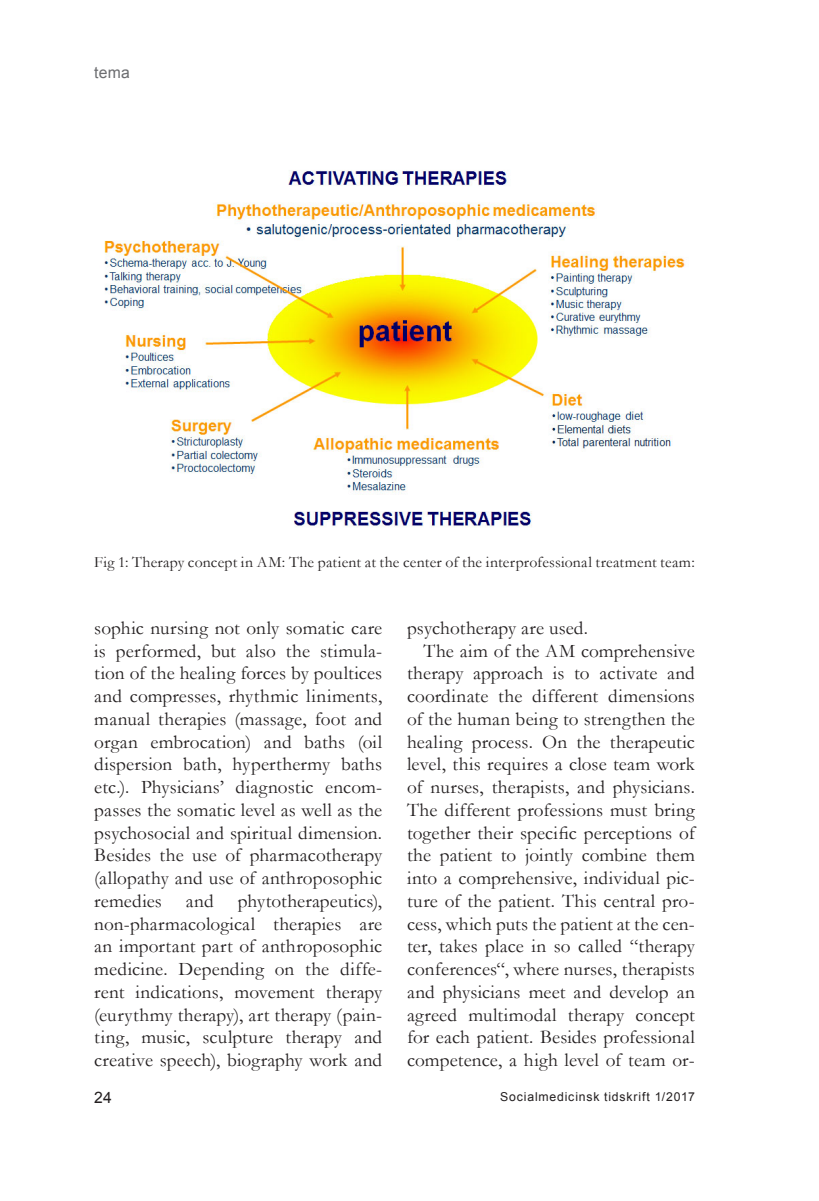
<style>
.page{position:relative;width:819px;height:1201px;background:#fff}
.page>*{position:absolute;margin:0;border:0;box-sizing:border-box;transform-origin:0 0}
.bröd_utan_indrag{font:19.25px/22.8px "Garamond";letter-spacing:.005em;color:#231f20;text-align:justify}
.bröd_med_indrag{font:19.25px/22.8px "Garamond";letter-spacing:.005em;color:#231f20;text-align:justify}
.figtext{font:15.75px "Garamond";letter-spacing:.015em;color:#231f20}
.t1{font:15.75px "Arial";color:#6c6d70}
.t2{font:15.75px "Arial";color:#231f20}
.t3{font:12.25px "Arial";letter-spacing:.065em;color:#231f20}
</style>
<div class="page">
<img style="left:104px;top:170px;width:582px;height:358px">
<p class="t1" style="left:94px;top:62px;width:37px">tema</p>
<p class="figtext" style="left:94px;top:552px;width:602px">Fig 1: Therapy concept in AM: The patient at the center of the interprofessional treatment team:</p>
<p class="bröd_utan_indrag" style="left:94px;top:616px;width:289px">sophic nursing not only somatic care is performed, but also the stimula&shy;tion of the healing forces by poultices and compresses, rhythmic liniments, manual therapies (massage, foot and organ embrocation) and baths (oil dispersion bath, hyperthermy baths etc.). Physicians’ diagnostic encom&shy;passes the somatic level as well as the psychosocial and spiritual dimension.<br>Besides the use of pharmacotherapy (allopathy and use of anthroposophic remedies and phytotherapeutics), non-pharmacological therapies are an important part of anthroposophic medicine. Depending on the diffe&shy;rent indications, movement therapy (eurythmy therapy), art therapy (pain&shy;ting, music, sculpture therapy and creative speech), biography work and</p>
<p class="bröd_utan_indrag" style="left:407px;top:616px;width:182px">psychotherapy are used.</p>
<p class="bröd_med_indrag" style="left:407px;top:638px;width:289px;text-indent:17px">The aim of the AM comprehensive therapy approach is to activate and coordinate the different dimensions of the human being to strengthen the healing process. On the therapeutic level, this requires a close team work of nurses, therapists, and physicians.<br>The different professions must bring together their specific perceptions of the patient to jointly combine them into a comprehensive, individual pic&shy;ture of the patient. This central pro&shy;cess, which puts the patient at the cen&shy;ter, takes place in so called “therapy conferences“, where nurses, therapists and physicians meet and develop an agreed multimodal therapy concept for each patient. Besides professional competence, a high level of team or-</p>
<p class="t2" style="left:94px;top:1087px;width:19px">24</p>
<p class="t3" style="left:500px;top:1088px;width:196px">Socialmedicinsk tidskrift 1/2017</p>
</div>
